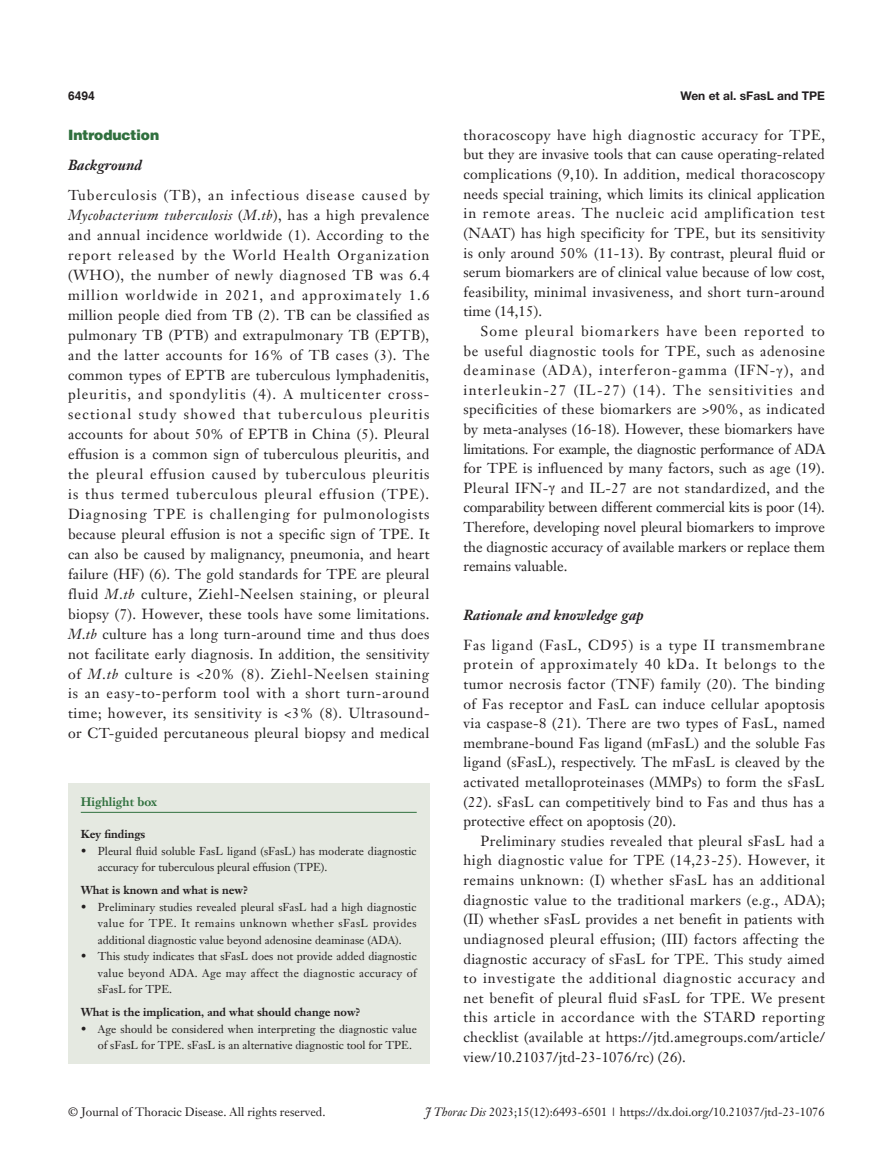
<style>
.page{position:relative;width:893px;height:1170px;background:#fff}
.page>*{position:absolute;margin:0;border:0;box-sizing:border-box;transform-origin:0 0}
.t1{font:14.25px/19.6px "Janson Text LT";letter-spacing:.02em;color:#231f20;text-align:justify}
._2ji-6_5{font:italic 700 14.25px "Janson Text LT";color:#231f20}
._1ji-zhengti{font:900 14.25px "Helvetica";color:#30703e}
._2ji-zhengti{font:italic 700 14.25px "Janson Text LT";color:#231f20}
.t2{font:12px "Janson Text LT";color:#231f20}
.t3{font:700 12px "Helvetica Neue LT Pro";color:#231f20}
.Cite{font:700 12px "Janson Text LT";color:#30703e}
.t4{font:700 12px "Helvetica";color:#231f20}
.box-zhengwen{font:11.25px/16.5px "Janson Text LT";color:#231f20}
.box-biaoti-1_5mm{font:700 11.25px "Janson Text LT";color:#231f20}
.box-biaoti{font:700 11.25px "Janson Text LT";color:#231f20}
.s1{font-style:italic}
.s2{font-family:"Times New Roman"}
</style>
<div class="page">
<div style="left:68px;top:782px;width:361px;height:281px;background:#e5e9e1"></div>
<hr style="left:81px;top:811px;width:336px;height:1px;background:#30703e">
<p class="t4" style="left:68px;top:88px;width:28px">6494</p>
<p class="t3" style="left:680px;top:88px;width:146px">Wen et al. sFasL and TPE</p>
<p class="_1ji-zhengti" style="left:68px;top:126px;width:93px">Introduction</p>
<p class="_2ji-zhengti" style="left:68px;top:156px;width:75px">Background</p>
<p class="t1" style="left:68px;top:185px;width:363px">Tuberculosis (TB), an infectious disease caused by <span class="s1">Mycobacterium tuberculosis</span> (<span class="s1">M</span>.<span class="s1">tb</span>), has a high prevalence and annual incidence worldwide (1). According to the report released by the World Health Organization (WHO), the number of newly diagnosed TB was 6.4 million worldwide in 2021, and approximately 1.6 million people died from TB (2). TB can be classified as pulmonary TB (PTB) and extrapulmonary TB (EPTB), and the latter accounts for 16% of TB cases (3). The common types of EPTB are tuberculous lymphadenitis, pleuritis, and spondylitis (4). A multicenter cross&shy;sectional study showed that tuberculous pleuritis accounts for about 50% of EPTB in China (5). Pleural effusion is a common sign of tuberculous pleuritis, and the pleural effusion caused by tuberculous pleuritis is thus termed tuberculous pleural effusion (TPE).<br>Diagnosing TPE is challenging for pulmonologists because pleural effusion is not a specific sign of TPE. It can also be caused by malignancy, pneumonia, and heart failure (HF) (6). The gold standards for TPE are pleural fluid <span class="s1">M</span>.<span class="s1">tb</span> culture, Ziehl-Neelsen staining, or pleural biopsy (7). However, these tools have some limitations.<br><span class="s1">M</span>.<span class="s1">tb</span> culture has a long turn-around time and thus does not facilitate early diagnosis. In addition, the sensitivity of <span class="s1">M</span>.<span class="s1">tb</span> culture is &lt;20% (8). Ziehl-Neelsen staining is an easy-to-perform tool with a short turn-around time; however, its sensitivity is &lt;3% (8). Ultrasound&shy;or CT-guided percutaneous pleural biopsy and medical</p>
<p class="Cite" style="left:81px;top:794px;width:78px">Highlight box</p>
<p class="box-biaoti" style="left:81px;top:827px;width:66px">Key findings</p>
<p class="box-zhengwen" style="left:98px;top:842px;width:320px;text-indent:-17px">• Pleural fluid soluble FasL ligand (sFasL) has moderate diagnostic accuracy for tuberculous pleural effusion (TPE).</p>
<p class="box-biaoti-1_5mm" style="left:81px;top:883px;width:169px">What is known and what is new?</p>
<p class="box-zhengwen" style="left:98px;top:898px;width:320px;text-align:justify;text-indent:-17px">• Preliminary studies revealed pleural sFasL had a high diagnostic value for TPE. It remains unknown whether sFasL provides additional diagnostic value beyond adenosine deaminase (ADA).</p>
<p class="box-zhengwen" style="left:98px;top:948px;width:320px;text-align:justify;text-indent:-17px">• This study indicates that sFasL does not provide added diagnostic value beyond ADA. Age may affect the diagnostic accuracy of sFasL for TPE.</p>
<p class="box-biaoti-1_5mm" style="left:81px;top:1004px;width:281px">What is the implication, and what should change now?</p>
<p class="box-zhengwen" style="left:98px;top:1020px;width:321px;text-indent:-17px">• Age should be considered when interpreting the diagnostic value of sFasL for TPE. sFasL is an alternative diagnostic tool for TPE.</p>
<p class="t1" style="left:463px;top:125px;width:363px">thoracoscopy have high diagnostic accuracy for TPE, but they are invasive tools that can cause operating-related complications (9,10). In addition, medical thoracoscopy needs special training, which limits its clinical application in remote areas. The nucleic acid amplification test (NAAT) has high specificity for TPE, but its sensitivity is only around 50% (11-13). By contrast, pleural fluid or serum biomarkers are of clinical value because of low cost, feasibility, minimal invasiveness, and short turn-around time (14,15).</p>
<p class="t1" style="left:463px;top:321px;width:363px;text-indent:17px">Some pleural biomarkers have been reported to be useful diagnostic tools for TPE, such as adenosine deaminase (ADA), interferon-gamma (IFN-<span class="s2">γ</span>), and interleukin-27 (IL-27) (14). The sensitivities and specificities of these biomarkers are &gt;90%, as indicated by meta-analyses (16-18). However, these biomarkers have limitations. For example, the diagnostic performance of ADA for TPE is influenced by many factors, such as age (19).<br>Pleural IFN-<span class="s2">γ</span> and IL-27 are not standardized, and the comparability between different commercial kits is poor (14).<br>Therefore, developing novel pleural biomarkers to improve the diagnostic accuracy of available markers or replace them remains valuable.</p>
<p class="_2ji-6_5" style="left:463px;top:606px;width:182px">Rationale and knowledge gap</p>
<p class="t1" style="left:463px;top:634px;width:363px">Fas ligand (FasL, CD95) is a type II transmembrane protein of approximately 40 kDa. It belongs to the tumor necrosis factor (TNF) family (20). The binding of Fas receptor and FasL can induce cellular apoptosis via caspase-8 (21). There are two types of FasL, named membrane-bound Fas ligand (mFasL) and the soluble Fas ligand (sFasL), respectively. The mFasL is cleaved by the activated metalloproteinases (MMPs) to form the sFasL (22). sFasL can competitively bind to Fas and thus has a protective effect on apoptosis (20).</p>
<p class="t1" style="left:463px;top:830px;width:363px;text-indent:17px">Preliminary studies revealed that pleural sFasL had a high diagnostic value for TPE (14,23-25). However, it remains unknown: (I) whether sFasL has an additional diagnostic value to the traditional markers (e.g., ADA); (II) whether sFasL provides a net benefit in patients with undiagnosed pleural effusion; (III) factors affecting the diagnostic accuracy of sFasL for TPE. This study aimed to investigate the additional diagnostic accuracy and net benefit of pleural fluid sFasL for TPE. We present this article in accordance with the STARD reporting checklist (available at https://jtd.amegroups.com/article/ view/10.21037/jtd-23-1076/rc) (26).</p>
<p class="t2" style="left:68px;top:1104px;width:259px">© Journal of Thoracic Disease. All rights reserved.</p>
<p class="t2" style="left:425px;top:1104px;width:401px"><span class="s1">J Thorac Dis</span> 2023;15(12):6493-6501 | https://dx.doi.org/10.21037/jtd-23-1076</p>
</div>
